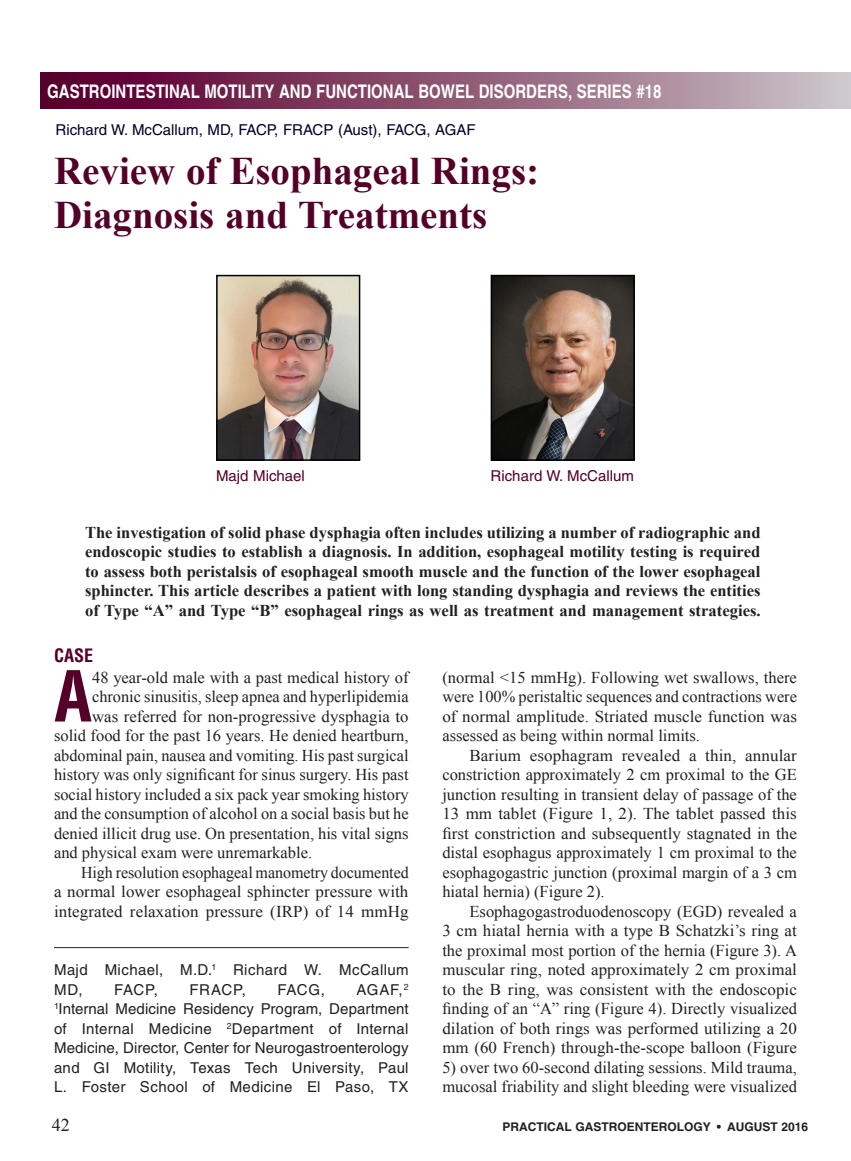
<style>
.page{position:relative;width:851px;height:1161px;background:#fff}
.page>*{position:absolute;margin:0;border:0;box-sizing:border-box;transform-origin:0 0}
.A_Body_Copy-Drop_cap{font:700 condensed 68.55px "Helvetica";color:#540028}
.t1{font:700 39px/43.5px "Times New Roman";color:#540028}
.t2{font:700 18.75px "Helvetica";color:#fff;scale:.8 1}
._1_Head{font:700 condensed 18px "Helvetica";color:#540028}
.A_Bottom_Title_Page{font:18px "Times New Roman";color:#231f20}
.A_Body_Copy{font:16.5px/19.5px "Times New Roman";color:#231f20;text-align:justify}
.A_Body_Copy-Drop_cap-2{font:16.5px "Times New Roman";color:#231f20}
.t3{font:700 16.5px/19.5px "Times New Roman";color:#231f20;text-align:justify}
.t4{font:15px/19.5px "Helvetica";letter-spacing:.025em;color:#231f20}
.t5{font:15px "Helvetica";color:#000029}
.t6{font:15px "Helvetica";color:#540028}
.A_Bottom_Title_Page-2{font:700 12px "Helvetica";color:#231f20}
</style>
<div class="page">
<div style="left:40px;top:73px;width:810px;height:36px;background:linear-gradient(to right,#540024,#cac2c6)"></div>
<img style="left:493px;top:278px;width:138px;height:180px">
<div style="left:490px;top:275px;width:144px;height:186px;border:2px solid #000001"></div>
<img style="left:219px;top:278px;width:138px;height:180px">
<div style="left:216px;top:275px;width:144px;height:186px;border:2px solid #000001"></div>
<hr style="left:54px;top:947px;width:354px;height:1px;background:#231f20">
<p class="t2" style="left:47px;top:79px;width:769px">GASTROINTESTINAL MOTILITY AND FUNCTIONAL BOWEL DISORDERS, SERIES #18</p>
<p class="t5" style="left:56px;top:121px;width:421px">Richard W. McCallum, MD, FACP, FRACP (Aust), FACG, AGAF</p>
<h2 class="t1" style="left:54px;top:148px;width:487px">Review of Esophageal Rings:<br>Diagnosis and Treatments</h2>
<p class="t6" style="left:216px;top:467px;width:90px">Majd Michael</p>
<p class="t6" style="left:490px;top:467px;width:145px">Richard W. McCallum</p>
<p class="t3" style="left:85px;top:522px;width:677px">The investigation of solid phase dysphagia often includes utilizing a number of radiographic and endoscopic studies to establish a diagnosis. In addition, esophageal motility testing is required to assess both peristalsis of esophageal smooth muscle and the function of the lower esophageal sphincter. This article describes a patient with long standing dysphagia and reviews the entities of Type “A” and Type “B” esophageal rings as well as treatment and management strategies.</p>
<p class="_1_Head" style="left:54px;top:645px;width:41px">CASE</p>
<p class="A_Body_Copy-Drop_cap" style="left:54px;top:654px;width:40px">A</p>
<p class="A_Body_Copy-Drop_cap-2" style="left:92px;top:666px;width:318px">48 year-old male with a past medical history of</p>
<p class="A_Body_Copy-Drop_cap-2" style="left:92px;top:685px;width:318px">chronic sinusitis, sleep apnea and hyperlipidemia</p>
<p class="A_Body_Copy-Drop_cap-2" style="left:92px;top:705px;width:318px">was referred for non-progressive dysphagia to</p>
<p class="A_Body_Copy-Drop_cap-2" style="left:54px;top:724px;width:356px">solid food for the past 16 years. He denied heartburn,</p>
<p class="A_Body_Copy-Drop_cap-2" style="left:54px;top:744px;width:356px">abdominal pain, nausea and vomiting. His past surgical</p>
<p class="A_Body_Copy-Drop_cap-2" style="left:54px;top:763px;width:356px">history was only significant for sinus surgery. His past</p>
<p class="A_Body_Copy-Drop_cap-2" style="left:54px;top:783px;width:356px">social history included a six pack year smoking history</p>
<p class="A_Body_Copy-Drop_cap-2" style="left:54px;top:802px;width:356px">and the consumption of alcohol on a social basis but he</p>
<p class="A_Body_Copy-Drop_cap-2" style="left:54px;top:822px;width:356px">denied illicit drug use. On presentation, his vital signs</p>
<p class="A_Body_Copy-Drop_cap-2" style="left:54px;top:841px;width:259px">and physical exam were unremarkable.</p>
<p class="A_Body_Copy" style="left:54px;top:862px;width:356px;text-indent:27px">High resolution esophageal manometry documented a normal lower esophageal sphincter pressure with integrated relaxation pressure (IRP) of 14 mmHg</p>
<p class="t4" style="left:54px;top:960px;width:356px">Majd Michael, M.D.<sup>1</sup> Richard W. McCallum<br>MD,</p>
<p class="t4" style="left:54px;top:979px;width:356px;text-align:justify;text-indent:302px">AGAF,<sup>2<br>1</sup>Internal Medicine Residency Program, Department of Internal Medicine <sup>2</sup>Department of Internal Medicine, Director, Center for Neurogastroenterology and GI Motility, Texas Tech University, Paul L. Foster School of Medicine El Paso, TX</p>
<p class="t4" style="left:114px;top:979px;width:45px">FACP,</p>
<p class="t4" style="left:189px;top:979px;width:58px">FRACP,</p>
<p class="t4" style="left:277px;top:979px;width:49px">FACG,</p>
<p class="A_Body_Copy" style="left:442px;top:667px;width:356px">(normal &lt;15 mmHg). Following wet swallows, there were 100% peristaltic sequences and contractions were of normal amplitude. Striated muscle function was assessed as being within normal limits.</p>
<p class="A_Body_Copy" style="left:442px;top:745px;width:356px;text-indent:27px">Barium esophagram revealed a thin, annular constriction approximately 2 cm proximal to the GE junction resulting in transient delay of passage of the 13 mm tablet (Figure 1, 2). The tablet passed this first constriction and subsequently stagnated in the distal esophagus approximately 1 cm proximal to the esophagogastric junction (proximal margin of a 3 cm hiatal hernia) (Figure 2).</p>
<p class="A_Body_Copy" style="left:442px;top:901px;width:356px;text-indent:27px">Esophagogastroduodenoscopy (EGD) revealed a 3 cm hiatal hernia with a type B Schatzki’s ring at the proximal most portion of the hernia (Figure 3). A muscular ring, noted approximately 2 cm proximal to the B ring, was consistent with the endoscopic finding of an “A” ring (Figure 4). Directly visualized dilation of both rings was performed utilizing a 20 mm (60 French) through-the-scope balloon (Figure</p>
<p class="A_Body_Copy" style="left:442px;top:1057px;width:356px">5) over two 60-second dilating sessions. Mild trauma, mucosal friability and slight bleeding were visualized</p>
<p class="A_Bottom_Title_Page" style="left:52px;top:1113px;width:19px">42</p>
<p class="A_Bottom_Title_Page-2" style="left:502px;top:1119px;width:307px">PRACTICAL GASTROENTEROLOGY • AUGUST 2016</p>
</div>
